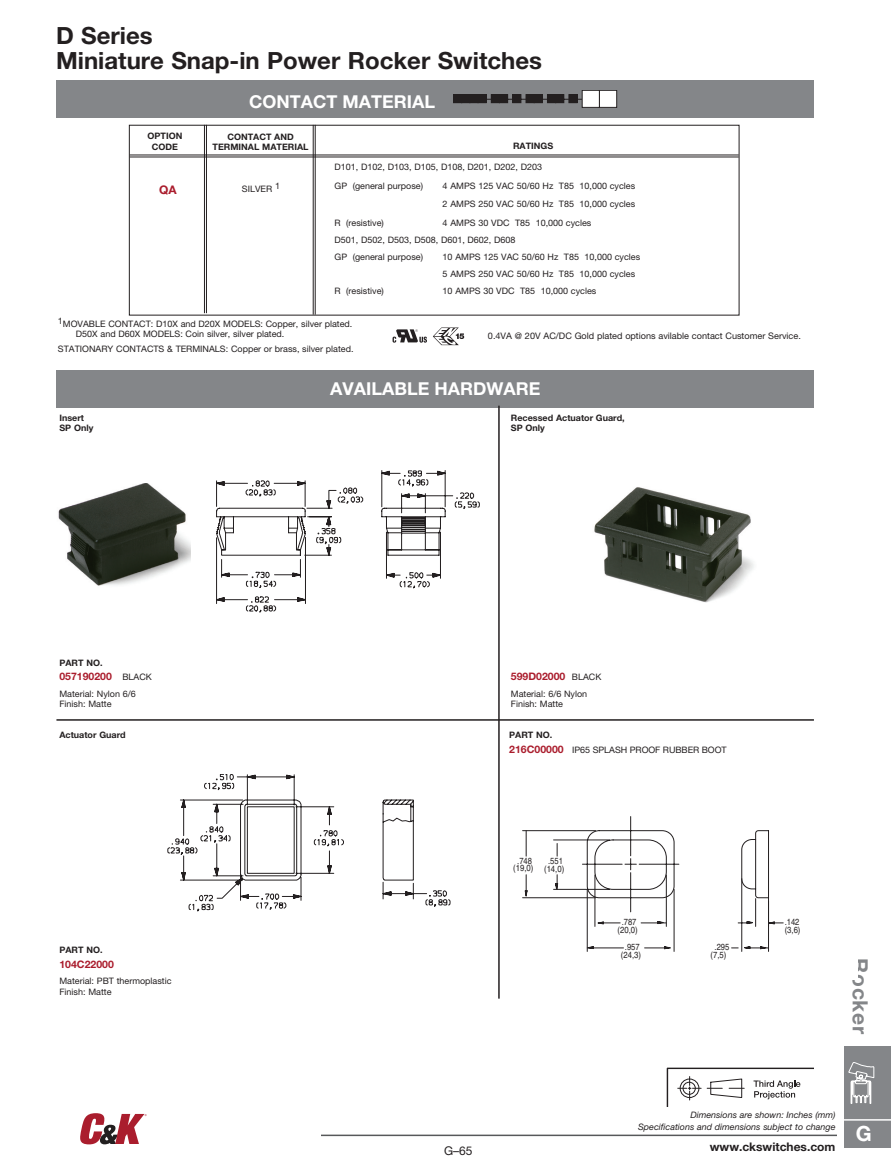
<style>
.page{position:relative;width:891px;height:1175px;background:#fff}
.page>*{position:absolute;margin:0;border:0;box-sizing:border-box;transform-origin:0 0}
.t1{font:700 23.7px/25.2px "Helvetica Neue LT Std";color:#231f20}
.t2{font:700 21px "Helvetica Neue";letter-spacing:.03em;color:#848689}
.t3{font:700 21px "Helvetica Neue";color:#fff}
.t4{font:700 17.85px "Helvetica Neue LT Std";color:#fff}
.t5{font:12px "Helvetica Neue LT Std";color:#231f20}
.t6{font:700 11.85px "Helvetica Neue LT Std";color:#231f20}
.t7{font:700 11.85px "Helvetica Neue LT Std";color:#aa1d2d}
.t8{font:700 10.35px "Helvetica Neue LT Std";color:#aa1d2d}
.t9{font:9px "Helvetica Neue LT Std";color:#231f20}
.t10{font:8.85px/10.4px "Helvetica Neue LT Std";color:#231f20}
.t11{font:700 8.85px/10.4px "Helvetica Neue LT Std";color:#231f20}
.t12{font:italic 8.85px/11.9px "Helvetica Neue LT Std";color:#231f20;text-align:right}
.t13{font:8.85px/7.5px "Helvetica";color:#231f20;text-align:center;scale:.85 1}
.s1{font-weight:400;font-size:8.85px;color:#231f20}
.s2{font-weight:700}
.s3{font-weight:700;font-size:10.35px;color:#aa1d2d}
</style>
<div class="page">
<div style="left:844px;top:1045px;width:47px;height:102px;background:#848689"></div>
<hr style="left:844px;top:1119px;width:47px;height:1px;background:#fff">
<svg style="left:848px;top:1062px;width:27px;height:42px"></svg>
<hr style="left:321px;top:1134px;width:516px;height:2px;background:#57585a">
<svg style="left:80px;top:1113px;width:67px;height:31px"></svg>
<svg style="left:667px;top:1067px;width:147px;height:39px"></svg>
<div style="left:56px;top:80px;width:758px;height:37px;background:#848689"></div>
<div style="left:453px;top:95px;width:9px;height:8px;background:#231f20"></div>
<div style="left:453px;top:94px;width:9px;height:9px;border:1px solid #231f20"></div>
<div style="left:462px;top:95px;width:8px;height:8px;background:#231f20"></div>
<div style="left:461px;top:94px;width:9px;height:9px;border:1px solid #231f20"></div>
<div style="left:470px;top:95px;width:8px;height:8px;background:#231f20"></div>
<div style="left:470px;top:94px;width:8px;height:9px;border:1px solid #231f20"></div>
<svg style="left:477px;top:94px;width:14px;height:9px"></svg>
<div style="left:491px;top:95px;width:8px;height:8px;background:#231f20"></div>
<div style="left:491px;top:94px;width:9px;height:9px;border:1px solid #231f20"></div>
<svg style="left:499px;top:94px;width:27px;height:9px"></svg>
<div style="left:526px;top:95px;width:8px;height:8px;background:#231f20"></div>
<div style="left:526px;top:94px;width:9px;height:9px;border:1px solid #231f20"></div>
<svg style="left:534px;top:94px;width:13px;height:9px"></svg>
<div style="left:547px;top:95px;width:9px;height:8px;background:#231f20"></div>
<div style="left:547px;top:94px;width:9px;height:9px;border:1px solid #231f20"></div>
<svg style="left:555px;top:94px;width:27px;height:9px"></svg>
<div style="left:582px;top:90px;width:17px;height:17px;background:#fff"></div>
<div style="left:582px;top:90px;width:18px;height:18px;border:1px solid #231f20"></div>
<div style="left:599px;top:90px;width:18px;height:17px;background:#fff"></div>
<div style="left:599px;top:90px;width:18px;height:18px;border:1px solid #231f20"></div>
<img style="left:58px;top:483px;width:132px;height:103px">
<img style="left:594px;top:487px;width:160px;height:116px">
<svg style="left:216px;top:470px;width:264px;height:142px"></svg>
<svg style="left:167px;top:774px;width:283px;height:137px"></svg>
<div style="left:56px;top:370px;width:758px;height:37px;background:#848689"></div>
<hr style="left:56px;top:719px;width:758px;height:1px;background:#231f20">
<hr style="left:498px;top:405px;width:2px;height:593px;background:#231f20">
<hr style="left:315px;top:125px;width:1px;height:190px;background:#231f20">
<hr style="left:313px;top:125px;width:1px;height:190px;background:#231f20">
<hr style="left:206px;top:125px;width:1px;height:188px;background:#231f20">
<hr style="left:204px;top:125px;width:1px;height:188px;background:#231f20">
<hr style="left:130px;top:154px;width:609px;height:1px;background:#231f20">
<hr style="left:130px;top:156px;width:609px;height:1px;background:#231f20">
<hr style="left:523px;top:830px;width:73px;height:1px;background:#231f20">
<hr style="left:523px;top:897px;width:73px;height:1px;background:#231f20">
<svg style="left:526px;top:830px;width:1px;height:26px"></svg>
<hr style="left:587px;top:889px;width:1px;height:62px;background:#231f20">
<hr style="left:674px;top:889px;width:1px;height:62px;background:#231f20">
<hr style="left:587px;top:947px;width:36px;height:1px;background:#231f20">
<hr style="left:768px;top:897px;width:1px;height:54px;background:#231f20">
<hr style="left:741px;top:878px;width:1px;height:73px;background:#231f20">
<svg style="left:586px;top:945px;width:8px;height:4px"></svg>
<svg style="left:732px;top:945px;width:36px;height:4px"></svg>
<svg style="left:645px;top:945px;width:30px;height:4px"></svg>
<svg style="left:553px;top:816px;width:230px;height:110px"></svg>
<svg style="left:524px;top:874px;width:4px;height:25px"></svg>
<svg style="left:393px;top:329px;width:34px;height:13px"></svg>
<svg style="left:433px;top:327px;width:31px;height:18px"></svg>
<h1 class="t1" style="left:56px;top:22px;width:488px">D Series<br>Miniature Snap-in Power Rocker Switches</h1>
<h3 class="t4" style="left:249px;top:90px;width:187px">CONTACT MATERIAL</h3>
<p class="t11" style="left:148px;top:131px;width:36px;text-align:center">OPTION<br>CODE</p>
<h3 class="t7" style="left:159px;top:182px;width:19px">QA</h3>
<p class="t11" style="left:213px;top:132px;width:97px;text-align:center">CONTACT AND<br>TERMINAL MATERIAL</p>
<p class="t10" style="left:242px;top:183px;width:40px">SILVER 1</p>
<p class="t11" style="left:513px;top:140px;width:42px">RATINGS</p>
<p class="t10" style="left:335px;top:157px;width:209px;line-height:18.6px">D101, D102, D103, D105, D108, D201, D202, D203<br>GP (general purpose)</p>
<p class="t10" style="left:443px;top:176px;width:194px;line-height:18.6px">4 AMPS 125 VAC 50/60 Hz T85 10,000 cycles<br>2 AMPS 250 VAC 50/60 Hz T85 10,000 cycles</p>
<p class="t10" style="left:335px;top:214px;width:258px;line-height:17.1px;text-indent:108px">4 AMPS 30 VDC T85 10,000 cycles<br>D501, D502, D503, D508, D601, D602, D608<br>GP (general purpose)</p>
<p class="t10" style="left:335px;top:217px;width:51px">R (resistive)</p>
<p class="t10" style="left:443px;top:248px;width:199px;line-height:17.1px">10 AMPS 125 VAC 50/60 Hz T85 10,000 cycles<br>5 AMPS 250 VAC 50/60 Hz T85 10,000 cycles</p>
<p class="t10" style="left:335px;top:285px;width:51px">R (resistive)</p>
<p class="t10" style="left:443px;top:285px;width:155px">10 AMPS 30 VDC T85 10,000 cycles</p>
<p class="t10" style="left:76px;top:318px;width:278px;text-indent:-18px">1MOVABLE CONTACT: D10X and D20X MODELS: Copper, silver plated.<br>D50X and D60X MODELS: Coin silver, silver plated.</p>
<p class="t10" style="left:58px;top:344px;width:297px">STATIONARY CONTACTS &amp; TERMINALS: Copper or brass, silver plated.</p>
<h3 class="t4" style="left:330px;top:377px;width:212px">AVAILABLE HARDWARE</h3>
<p class="t11" style="left:59px;top:412px;width:35px">Insert<br>SP Only</p>
<p class="t9" style="left:488px;top:331px;width:314px">0.4VA @ 20V AC/DC Gold plated options avilable contact Customer Service.</p>
<p class="t11" style="left:511px;top:412px;width:115px">Recessed Actuator Guard,<br>SP Only</p>
<p class="t11" style="left:59px;top:657px;width:45px">PART NO.</p>
<p class="t8" style="left:59px;top:670px;width:94px">057190200 <span class="s1">BLACK</span></p>
<p class="t10" style="left:59px;top:688px;width:78px">Material: Nylon 6/6<br>Finish: Matte</p>
<p class="t11" style="left:59px;top:729px;width:68px">Actuator Guard</p>
<p class="t11" style="left:59px;top:944px;width:45px">PART NO.</p>
<p class="t8" style="left:59px;top:957px;width:56px">104C22000</p>
<p class="t10" style="left:59px;top:976px;width:114px">Material: PBT thermoplastic<br>Finish: Matte</p>
<p class="t8" style="left:511px;top:670px;width:92px">599D02000 <span class="s1">BLACK</span></p>
<p class="t10" style="left:511px;top:688px;width:78px">Material: 6/6 Nylon<br>Finish: Matte</p>
<p class="t10" style="left:509px;top:727px;width:219px;line-height:14.9px"><span class="s2">PART NO.<br></span><span class="s3">216C00000</span> IP65 SPLASH PROOF RUBBER BOOT</p>
<p class="t13" style="left:513px;top:857px;width:25px">.748 (19,0)</p>
<p class="t13" style="left:544px;top:857px;width:25px">.551 (14,0)</p>
<h3 class="t5" style="left:444px;top:1143px;width:30px">G–65</h3>
<p class="t13" style="left:618px;top:918px;width:25px">.787 (20,0)</p>
<p class="t13" style="left:621px;top:943px;width:25px">.957 (24,3)</p>
<p class="t13" style="left:711px;top:943px;width:24px">.295 (7,5)</p>
<p class="t13" style="left:785px;top:918px;width:20px;text-align:left">.142 (3,6)</p>
<h2 class="t2" style="left:873px;top:958px;width:77px;rotate:90deg">Rocker</h2>
<p class="t12" style="left:638px;top:1108px;width:199px">Dimensions are shown: Inches (mm)<br>Specifications and dimensions subject to change</p>
<h3 class="t6" style="left:710px;top:1139px;width:127px">www.ckswitches.com</h3>
<h2 class="t3" style="left:856px;top:1121px;width:17px">G</h2>
</div>
